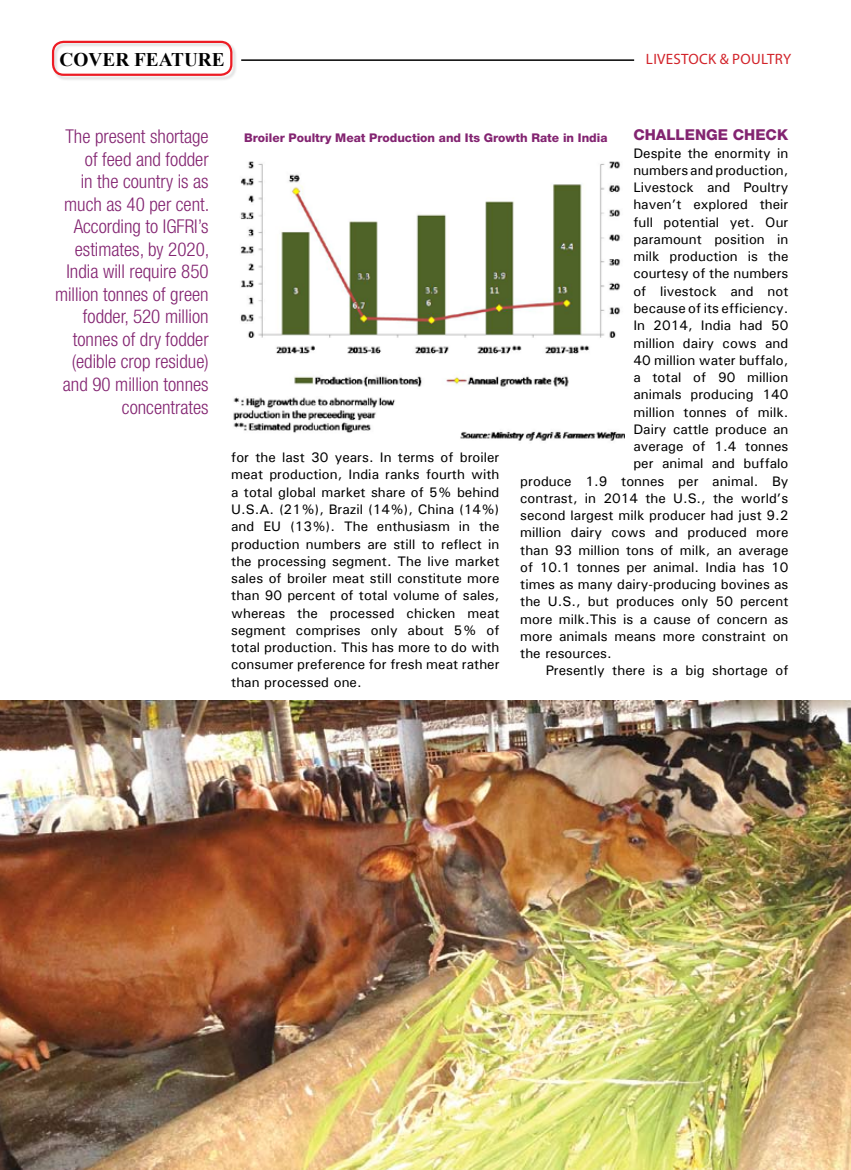
<style>
.page{position:relative;width:851px;height:1170px;background:#fff}
.page>*{position:absolute;margin:0;border:0;box-sizing:border-box;transform-origin:0 0}
.t1{font:700 19.2px "Times New Roman";color:#000}
.t2{font:300 condensed 19.05px/22.5px "Helvetica Neue LT Std";color:#832471;text-align:right}
.t3{font:15px "Myriad Pro";letter-spacing:.02em;color:#d2232a}
.t4{font:800 15px "Helvetica Neue LT Std";color:#832471}
.t5{font:500 13.8px/17.2px "Univers";letter-spacing:.005em;color:#000;text-align:justify}
.t6{font:800 12px "Helvetica Neue LT Std";color:#832471}
</style>
<div class="page">
<img style="left:0;top:700px;width:850px;height:469px">
<img style="left:233px;top:161px;width:391px;height:280px">
<div style="left:52px;top:41px;width:192px;height:46px;background:#000;opacity:.15"></div>
<div style="left:52px;top:41px;width:180px;height:35px;border:2px solid #ed1c24;border-radius:11px"></div>
<hr style="left:241px;top:59px;width:393px;height:2px;background:#000">
<h1 class="t1" style="left:60px;top:47px;width:165px">COVER FEATURE</h1>
<p class="t3" style="left:646px;top:50px;width:147px">LIVESTOCK &amp; POULTRY</p>
<p class="t2" style="left:55px;top:125px;width:156px">The present shortage of feed and fodder<br>in the country is as much as 40 per cent.<br>According to IGFRI’s estimates, by 2020,<br>India will require 850 million tonnes of green fodder, 520 million tonnes of dry fodder (edible crop residue) and 90 million tonnes concentrates</p>
<p class="t4" style="left:633px;top:126px;width:34px">Chall</p>
<p class="t4" style="left:684px;top:126px;width:105px">enge Check</p>
<p class="t5" style="left:633px;top:144px;width:157px">Despite the enormity in</p>
<p class="t5" style="left:633px;top:161px;width:157px">numbers and production,</p>
<p class="t5" style="left:633px;top:178px;width:157px">Livestock and Poultry</p>
<p class="t5" style="left:633px;top:196px;width:157px">haven’t explored their</p>
<p class="t5" style="left:633px;top:213px;width:157px">full potential yet. Our</p>
<p class="t5" style="left:633px;top:230px;width:157px">paramount position in</p>
<p class="t5" style="left:633px;top:247px;width:157px">milk production is the</p>
<p class="t5" style="left:633px;top:265px;width:157px">courtesy of the numbers</p>
<p class="t5" style="left:633px;top:282px;width:157px">of livestock and not</p>
<p class="t5" style="left:633px;top:299px;width:157px">because of its efficiency.</p>
<p class="t5" style="left:633px;top:316px;width:157px">In 2014, India had 50</p>
<p class="t5" style="left:633px;top:334px;width:157px">million dairy cows and</p>
<p class="t5" style="left:633px;top:351px;width:157px">40 million water buffalo,</p>
<p class="t5" style="left:633px;top:368px;width:157px">a total of 90 million</p>
<p class="t5" style="left:633px;top:385px;width:157px">animals producing 140</p>
<p class="t5" style="left:633px;top:403px;width:157px">million tonnes of milk.</p>
<p class="t5" style="left:633px;top:420px;width:157px">Dairy cattle produce an</p>
<p class="t5" style="left:633px;top:437px;width:157px">average of 1.4 tonnes</p>
<p class="t5" style="left:633px;top:454px;width:157px">per animal and buffalo</p>
<p class="t5" style="left:520px;top:472px;width:270px">produce 1.9 tonnes per animal. By</p>
<p class="t5" style="left:520px;top:489px;width:270px">contrast, in 2014 the U.S., the world’s</p>
<p class="t5" style="left:520px;top:506px;width:270px">second largest milk producer had just 9.2</p>
<p class="t5" style="left:520px;top:523px;width:270px">million dairy cows and produced more</p>
<p class="t5" style="left:520px;top:541px;width:270px">than 93 million tons of milk, an average</p>
<p class="t5" style="left:520px;top:558px;width:270px">of 10.1 tonnes per animal. India has 10</p>
<p class="t5" style="left:520px;top:575px;width:270px">times as many dairy-producing bovines as</p>
<p class="t5" style="left:520px;top:592px;width:270px">the U.S., but produces only 50 percent</p>
<p class="t5" style="left:520px;top:610px;width:270px">more milk.This is a cause of concern as</p>
<p class="t5" style="left:520px;top:627px;width:270px">more animals means more constraint on</p>
<p class="t5" style="left:520px;top:644px;width:93px">the resources.</p>
<p class="t5" style="left:545px;top:661px;width:244px">Presently there is a big shortage of</p>
<p class="t6" style="left:244px;top:131px;width:364px">Broiler Poultry Meat Production and Its Growth Rate in India</p>
<p class="t5" style="left:231px;top:448px;width:270px">for the last 30 years. In terms of broiler meat production, India ranks fourth with a total global market share of 5% behind U.S.A. (21%), Brazil (14%), China (14%) and EU (13%). The enthusiasm in the production numbers are still to reflect in the processing segment. The live market sales of broiler meat still constitute more than 90 percent of total volume of sales, whereas the processed chicken meat segment comprises only about 5% of total production. This has more to do with consumer preference for fresh meat rather than processed one.</p>
</div>
